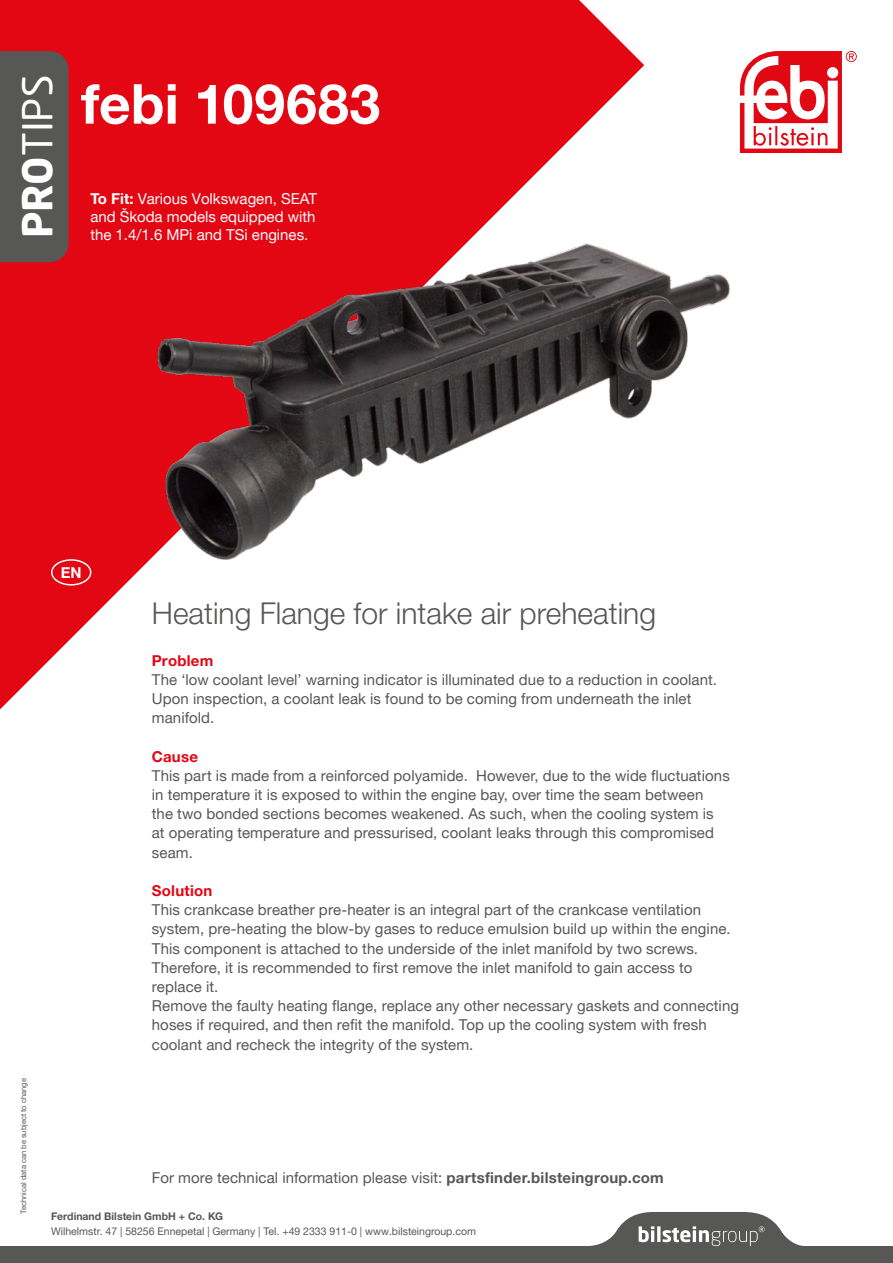
<style>
.page{position:relative;width:893px;height:1263px;background:#fff}
.page>*{position:absolute;margin:0;border:0;box-sizing:border-box;transform-origin:0 0}
.t1{font:700 55.2px "Helvetica Neue World 75";letter-spacing:.01em;color:#fff}
.t2{font:40.65px "Neo Sans Pro";color:#fff}
.t3{font:30px "Helvetica Neue World 45 Lt";color:#575756}
.t4{font:15px/19.2px "Helvetica Neue World 55 Roman";letter-spacing:.005em;color:#575756}
.t5{font:15px/18px "Helvetica Neue World 55 Roman";color:#fff;text-align:justify}
.t6{font:700 15px "Helvetica Neue World 75";letter-spacing:.015em;color:#e30613}
.t7{font:700 15px "Helvetica Neue World 75";color:#fff}
.t8{font:10.5px "Helvetica Neue World 55 Roman";color:#575756}
.t9{font:700 10.5px "Helvetica Neue World 75";color:#575756}
.t10{font:7.5px "Helvetica Neue World 55 Roman";color:#575756}
.s1{font-weight:700}
.s2{font-family:"Helvetica Neue World 75";font-weight:700}
</style>
<div class="page">
<svg style="left:0;top:0;width:644px;height:710px;fill:#e30613"></svg>
<div style="left:0;top:51px;width:69px;height:211px;background:#575756"></div>
<svg style="left:740px;top:51px;width:117px;height:102px"></svg>
<svg style="left:0;top:1212px;width:893px;height:51px"></svg>
<svg style="left:639px;top:1226px;width:126px;height:20px"></svg>
<div style="left:51px;top:559px;width:40px;height:26px;border:2px solid #fff;border-radius:50%"></div>
<img style="left:145px;top:234px;width:586px;height:335px">
<h2 class="t2" style="left:13px;top:238px;width:165px;rotate:-90deg"><span class="s1">PRO</span>TIPS</h2>
<h1 class="t1" style="left:81px;top:72px;width:301px">febi 109683</h1>
<p class="t5" style="left:90px;top:190px;width:228px"><span class="s2">To Fit:</span> Various Volkswagen, SEAT and Škoda models equipped with the 1.4/1.6 MPi and TSi engines.</p>
<p class="t7" style="left:61px;top:564px;width:22px">EN</p>
<h3 class="t3" style="left:152px;top:596px;width:506px">Heating Flange for intake air preheating</h3>
<p class="t6" style="left:152px;top:651px;width:63px">Problem</p>
<p class="t4" style="left:152px;top:670px;width:567px">The ‘low coolant level’ warning indicator is illuminated due to a reduction in coolant.<br>Upon inspection, a coolant leak is found to be coming from underneath the inlet manifold.</p>
<p class="t6" style="left:152px;top:747px;width:48px">Cause</p>
<p class="t4" style="left:152px;top:766px;width:579px">This part is made from a reinforced polyamide. However, due to the wide fluctuations in temperature it is exposed to within the engine bay, over time the seam between<br>the two bonded sections becomes weakened. As such, when the cooling system is at operating temperature and pressurised, coolant leaks through this compromised seam.</p>
<p class="t6" style="left:152px;top:882px;width:62px">Solution</p>
<p class="t4" style="left:152px;top:900px;width:589px">This crankcase breather pre-heater is an integral part of the crankcase ventilation system, pre-heating the blow-by gases to reduce emulsion build up within the engine.<br>This component is attached to the underside of the inlet manifold by two screws.<br>Therefore, it is recommended to first remove the inlet manifold to gain access to replace it.<br>Remove the faulty heating flange, replace any other necessary gaskets and connecting hoses if required, and then refit the manifold. Top up the cooling system with fresh coolant and recheck the integrity of the system.</p>
<p class="t10" style="left:19px;top:1213px;width:137px;rotate:-90deg">Technical data can be subject to change</p>
<p class="t4" style="left:152px;top:1168px;width:513px">For more technical information please visit: <span class="s2">partsfinder.bilsteingroup.com</span></p>
<p class="t9" style="left:51px;top:1210px;width:174px">Ferdinand Bilstein GmbH + Co. KG</p>
<p class="t8" style="left:51px;top:1225px;width:426px">Wilhelmstr. 47 | 58256 Ennepetal | Germany | Tel. +49 2333 911-0 | www.bilsteingroup.com</p>
</div>
